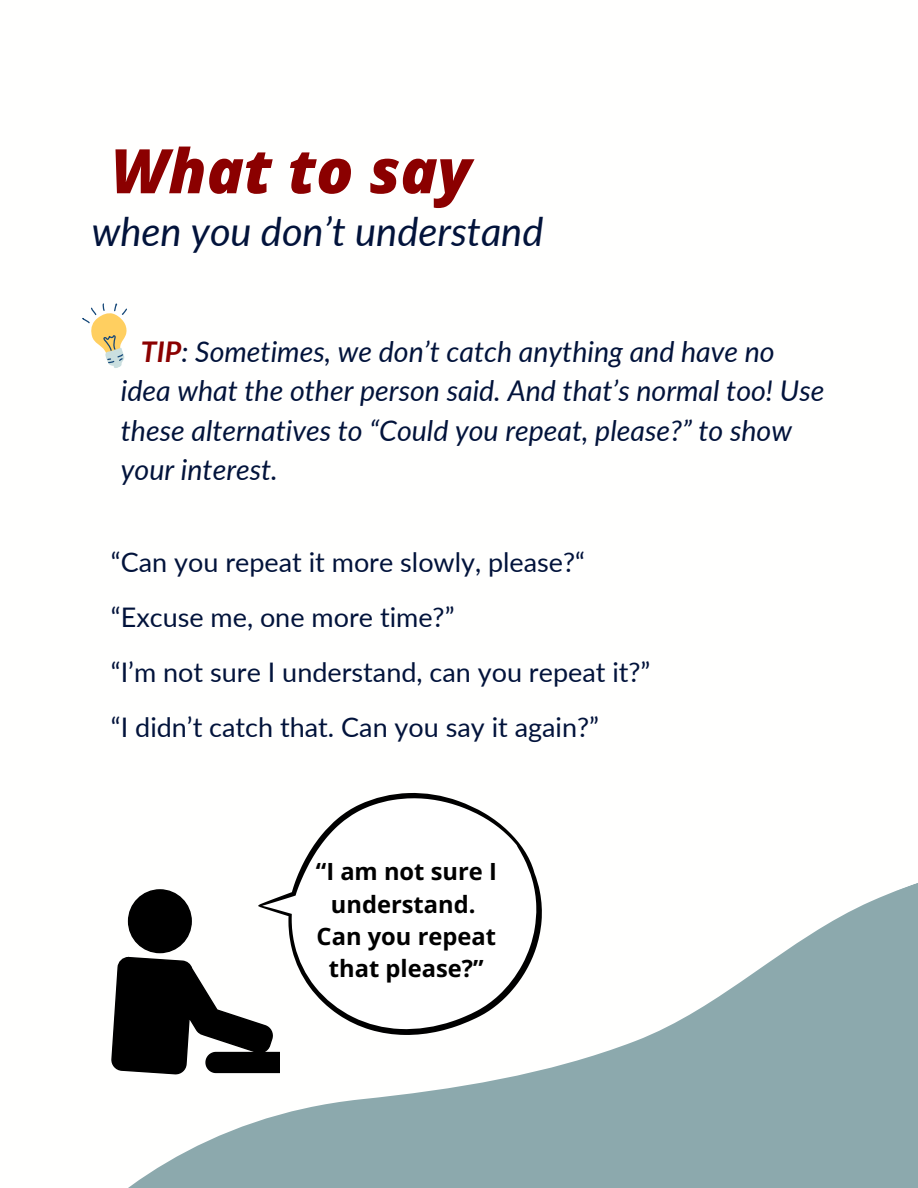
<style>
.page{position:relative;width:918px;height:1188px;background:#fff}
.page>*{position:absolute;margin:0;border:0;box-sizing:border-box;transform-origin:0 0}
.t1{font:italic 800 61.5px "Open Sans";color:#8b0000}
.t2{font:italic 39.75px "Lato";color:#02133b}
.t3{font:italic 28.5px/39.3px "Lato";color:#02133b}
.t4{font:27px/55.2px "Lato";color:#02133b}
.t5{font:700 23.7px/32.4px "Open Sans";color:#000;text-align:center}
.s1{font-weight:700;color:#8b0000}
</style>
<div class="page">
<svg style="left:127px;top:883px;width:791px;height:305px;fill:#8ca9ad"></svg>
<div style="left:129px;top:890px;width:62px;height:63px;background:#000;border-radius:50%"></div>
<div style="left:128px;top:889px;width:64px;height:64px;border:1px solid #000;border-radius:50%"></div>
<svg style="left:111px;top:956px;width:136px;height:119px"></svg>
<svg style="left:247px;top:883px;width:319px;height:192px"></svg>
<svg style="left:248px;top:792px;width:306px;height:258px"></svg>
<svg style="left:82px;top:303px;width:45px;height:65px"></svg>
<p class="t1" style="left:111px;top:128px;width:362px">What to say</p>
<h2 class="t2" style="left:92px;top:207px;width:453px">when you don’t understand</h2>
<h1 class="t3" style="left:121px;top:331px;width:705px;text-indent:20px"><span class="s1">TIP</span>: Sometimes, we don’t catch anything and have no idea what the other person said. And that’s normal too! Use these alternatives to “Could you repeat, please?” to show your interest.</h1>
<p class="t4" style="left:111px;top:534px;width:541px">“Can you repeat it more slowly, please?“ “Excuse me, one more time?”<br>“I’m not sure I understand, can you repeat it?” “I didn’t catch that. Can you say it again?”</p>
<h3 class="t5" style="left:316px;top:855px;width:183px">“I am not sure I understand.</h3>
<h3 class="t5" style="left:317px;top:920px;width:181px">Can you repeat that please?”</h3>
</div>
